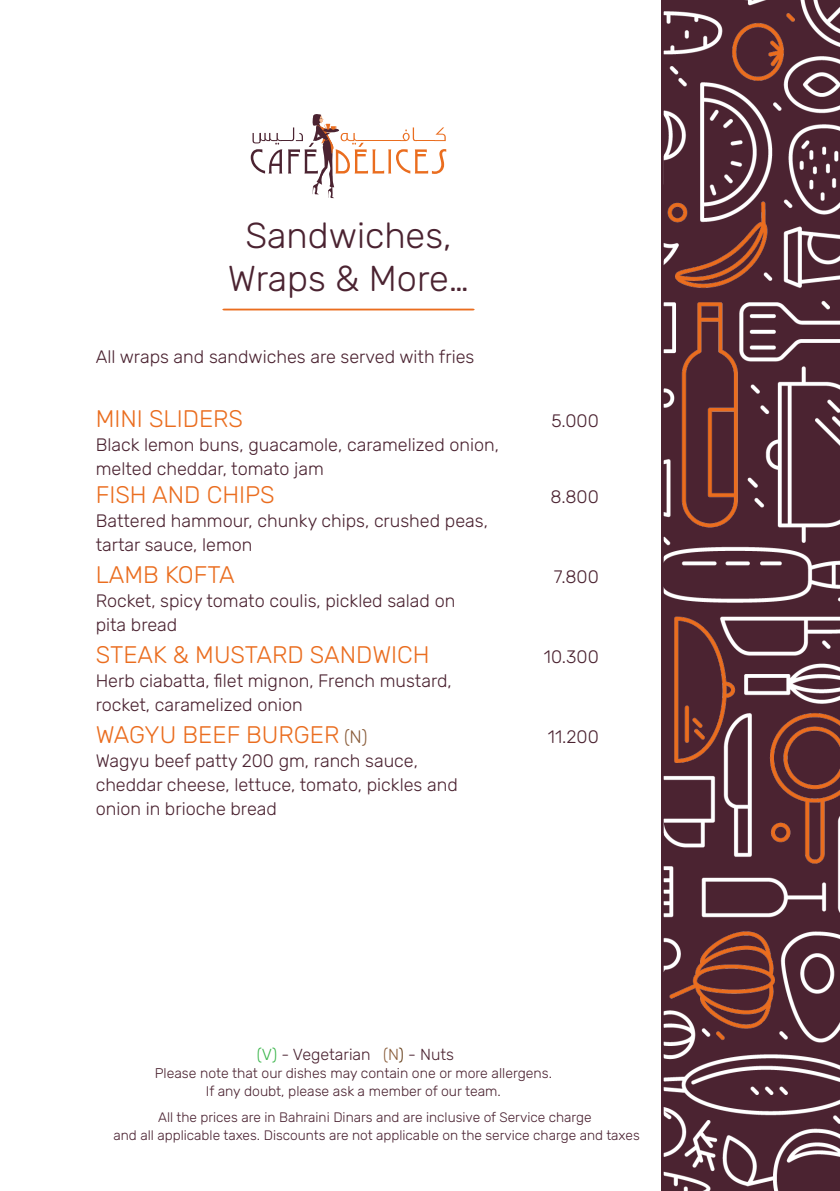
<style>
.page{position:relative;width:840px;height:1191px;background:#fff}
.page>*{position:absolute;margin:0;border:0;box-sizing:border-box;transform-origin:0 0}
.t1{font:300 36px/43.2px "Rubik";color:#4b2331;text-align:center}
.t2{font:300 24px "Rubik";color:#ea6d1f}
.t3{font:300 18px/24px "Rubik";color:#4b2331}
.t4{font:300 16px "Rubik";color:#4b2331}
.t5{font:300 14px/18px "Rubik";color:#4b2331;text-align:center}
.t6{font:300 13.8px/17.6px "Rubik";color:#4a2231;text-align:center}
.s1{font-size:18px;color:#8a5d3b}
.s2{color:#3ab54a}
.s3{color:#8a5d3b}
.s4{color:#603711}
</style>
<div class="page">
<img style="left:663px;top:0;width:176px;height:1191px">
<svg style="left:250px;top:114px;width:196px;height:84px"></svg>
<svg style="left:222px;top:309px;width:252px;height:1px"></svg>
<h1 class="t1" style="left:228px;top:216px;width:243px">Sandwiches,<br>Wraps &amp; More…</h1>
<p class="t3" style="left:96px;top:345px;width:380px">All wraps and sandwiches are served with fries</p>
<h2 class="t2" style="left:96px;top:401px;width:149px">MINI SLIDERS</h2>
<p class="t3" style="left:551px;top:409px;width:49px">5.000</p>
<p class="t3" style="left:96px;top:433px;width:404px">Black lemon buns, guacamole, caramelized onion, melted cheddar, tomato jam</p>
<h2 class="t2" style="left:96px;top:477px;width:180px">FISH AND CHIPS</h2>
<p class="t3" style="left:550px;top:485px;width:50px">8.800</p>
<p class="t3" style="left:96px;top:509px;width:393px">Battered hammour, chunky chips, crushed peas, tartar sauce, lemon</p>
<h2 class="t2" style="left:96px;top:557px;width:140px">LAMB KOFTA</h2>
<p class="t3" style="left:553px;top:565px;width:46px">7.800</p>
<p class="t3" style="left:96px;top:589px;width:361px">Rocket, spicy tomato coulis, pickled salad on pita bread</p>
<h2 class="t2" style="left:96px;top:637px;width:335px">STEAK &amp; MUSTARD SANDWICH</h2>
<p class="t3" style="left:543px;top:645px;width:56px">10.300</p>
<p class="t3" style="left:96px;top:669px;width:357px">Herb ciabatta, filet mignon, French mustard, rocket, caramelized onion</p>
<h2 class="t2" style="left:96px;top:717px;width:273px">WAGYU BEEF BURGER <span class="s1">(N)</span></h2>
<p class="t3" style="left:547px;top:725px;width:52px">11.200</p>
<p class="t3" style="left:96px;top:749px;width:363px">Wagyu beef patty 200 gm, ranch sauce, cheddar cheese, lettuce, tomato, pickles and onion in brioche bread</p>
<p class="t4" style="left:257px;top:1043px;width:199px"><span class="s2">(V)</span> - Vegetarian <span class="s3">(N</span><span class="s4">)</span> - Nuts</p>
<p class="t5" style="left:155px;top:1065px;width:398px">Please note that our dishes may contain one or more allergens.<br>If any doubt, please ask a member of our team.</p>
<p class="t6" style="left:113px;top:1109px;width:527px">All the prices are in Bahraini Dinars and are inclusive of Service charge<br>and all applicable taxes. Discounts are not applicable on the service charge and taxes</p>
</div>
